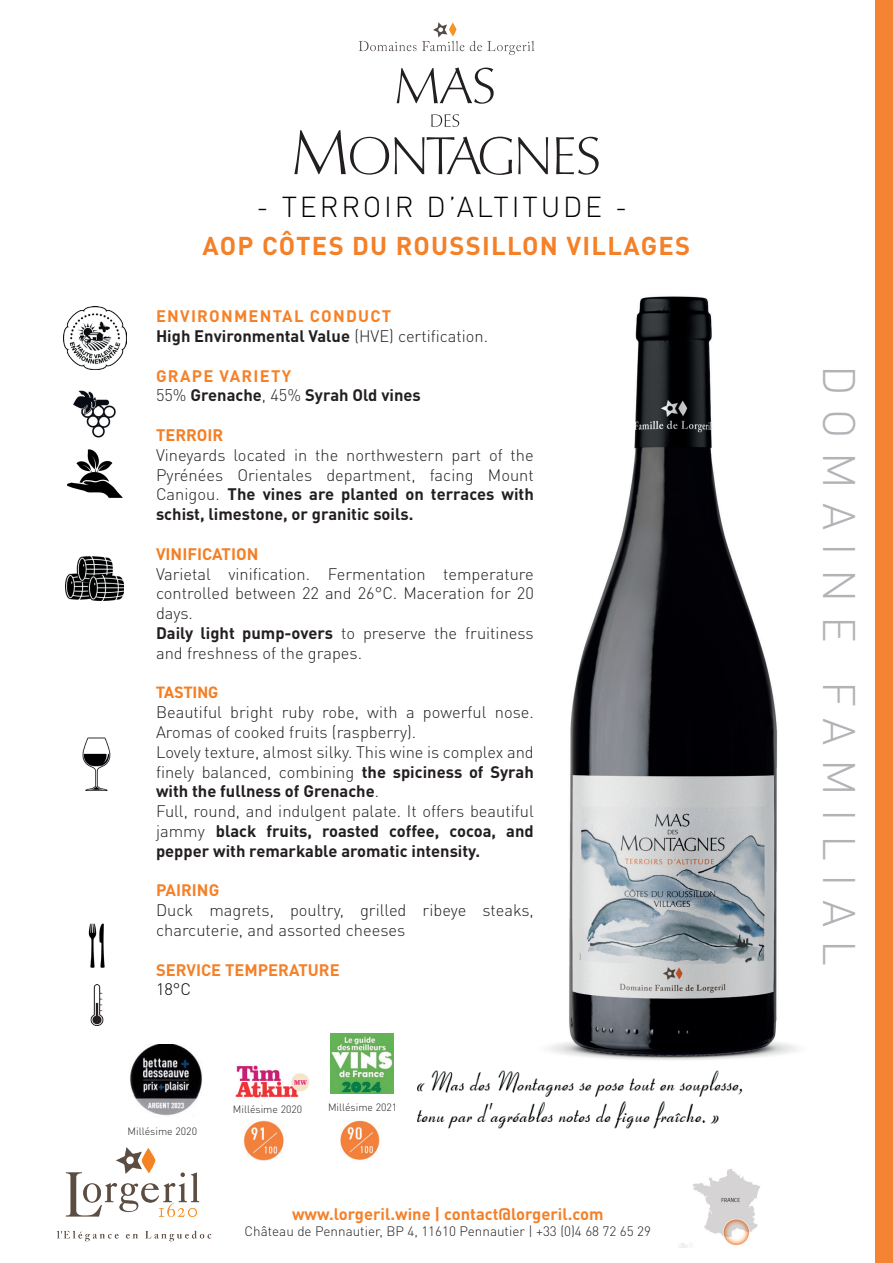
<style>
.page{position:relative;width:893px;height:1263px;background:#fff}
.page>*{position:absolute;margin:0;border:0;box-sizing:border-box;transform-origin:0 0}
.t1{font:300 45px "DINOT";letter-spacing:.3em;color:#b2b3b7}
.t2{font:300 28.5px "DINOT";letter-spacing:.1em;color:#000}
.t3{font:700 25.5px "DINOT";letter-spacing:.05em;color:#f48028}
.t4{font:300 16.5px/19.8px "DINOT";color:#231f20}
.t5{font:700 16.5px/19.8px "DINOT";color:#231f20}
.t6{font:700 16.5px "DINOT";color:#f48028}
.t7{font:700 16.5px "DINOT";color:#f37f25}
.t8{font:700 16.5px "DIN2014";color:#f37f25}
.t9{font:300 16.5px "DINOT";color:#000001}
.t10{font:300 13.5px "DINOT";color:#231f20}
.t11{font:300 10.5px "DINOT";color:#231f20}
.t12{font:300 10.5px "DINOT";color:#221e1f}
.s1{color:#f58128}
.s2{font-weight:300}
.s3{font-weight:700}
</style>
<div class="page">
<div style="left:876px;top:0;width:17px;height:1263px;background:#f48334"></div>
<img style="left:358px;top:23px;width:177px;height:32px">
<img style="left:550px;top:296px;width:248px;height:764px">
<img style="left:678px;top:1169px;width:82px;height:78px">
<img style="left:57px;top:1147px;width:155px;height:95px">
<img style="left:88px;top:923px;width:17px;height:45px">
<img style="left:90px;top:985px;width:14px;height:41px">
<img style="left:82px;top:737px;width:29px;height:54px">
<img style="left:66px;top:556px;width:57px;height:45px">
<img style="left:68px;top:450px;width:54px;height:48px">
<img style="left:73px;top:390px;width:43px;height:48px">
<img style="left:63px;top:306px;width:64px;height:64px">
<img style="left:330px;top:1033px;width:63px;height:60px">
<img style="left:243px;top:1120px;width:41px;height:41px">
<img style="left:235px;top:1065px;width:75px;height:33px">
<img style="left:340px;top:1120px;width:40px;height:40px">
<svg style="left:397px;top:67px;width:97px;height:37px"></svg>
<svg style="left:294px;top:114px;width:218px;height:61px"></svg>
<svg style="left:518px;top:137px;width:30px;height:37px"></svg>
<svg style="left:556px;top:137px;width:43px;height:38px"></svg>
<img style="left:417px;top:1070px;width:326px;height:59px">
<img style="left:130px;top:1045px;width:72px;height:71px">
<h2 class="t2" style="left:257px;top:189px;width:372px">- TERROIR D’ALTITUDE -</h2>
<h3 class="t3" style="left:203px;top:229px;width:489px">AOP CÔTES DU ROUSSILLON VILLAGES</h3>
<p class="t5" style="left:156px;top:306px;width:334px"><span class="s1">ENVIRONMENTAL CONDUCT<br></span>High Environmental Value <span class="s2">(HVE) certification.</span></p>
<p class="t5" style="left:156px;top:365px;width:266px"><span class="s1">GRAPE VARIETY<br></span><span class="s2">55%</span> Grenache<span class="s2">, 45%</span> Syrah Old vines</p>
<p class="t7" style="left:156px;top:424px;width:69px">TERROIR</p>
<p class="t4" style="left:156px;top:445px;width:379px;text-align:justify">Vineyards located in the northwestern part of the Pyrénées Orientales department, facing Mount Canigou. <span class="s3">The vines are planted on terraces with schist, limestone, or granitic soils.</span></p>
<p class="t7" style="left:156px;top:543px;width:104px">VINIFICATION</p>
<p class="t4" style="left:156px;top:564px;width:379px">Varietal vinification. Fermentation temperature controlled between 22 and 26°C. Maceration for 20 days.<br><span class="s3">Daily light pump-overs</span> to preserve the fruitiness and freshness of the grapes.</p>
<p class="t8" style="left:156px;top:682px;width:64px">TASTING</p>
<p class="t4" style="left:156px;top:702px;width:379px">Beautiful bright ruby robe, with a powerful nose.<br>Aromas of cooked fruits (raspberry).<br>Lovely texture, almost silky. This wine is complex and finely balanced, combining <span class="s3">the spiciness of Syrah with the fullness of Grenache</span>.<br>Full, round, and indulgent palate. It offers beautiful jammy <span class="s3">black fruits, roasted coffee, cocoa, and pepper with remarkable aromatic intensity.</span></p>
<p class="t6" style="left:156px;top:880px;width:65px">PAIRING</p>
<p class="t4" style="left:156px;top:900px;width:379px">Duck magrets, poultry, grilled ribeye steaks, charcuterie, and assorted cheeses</p>
<p class="t6" style="left:156px;top:959px;width:185px">SERVICE TEMPERATURE</p>
<p class="t9" style="left:156px;top:979px;width:37px">18°C</p>
<p class="t12" style="left:128px;top:1125px;width:71px">Millésime 2020</p>
<p class="t11" style="left:233px;top:1103px;width:71px">Millésime 2020</p>
<p class="t11" style="left:328px;top:1101px;width:71px">Millésime 2021</p>
<p class="t6" style="left:292px;top:1203px;width:313px">www.lorgeril.wine | contact@lorgeril.com</p>
<p class="t10" style="left:245px;top:1223px;width:408px">Château de Pennautier, BP 4, 11610 Pennautier | +33 (0)4 68 72 65 29</p>
<h1 class="t1" style="left:867px;top:365px;width:602px;rotate:90deg">DOMAINE FAMILIAL</h1>
</div>
